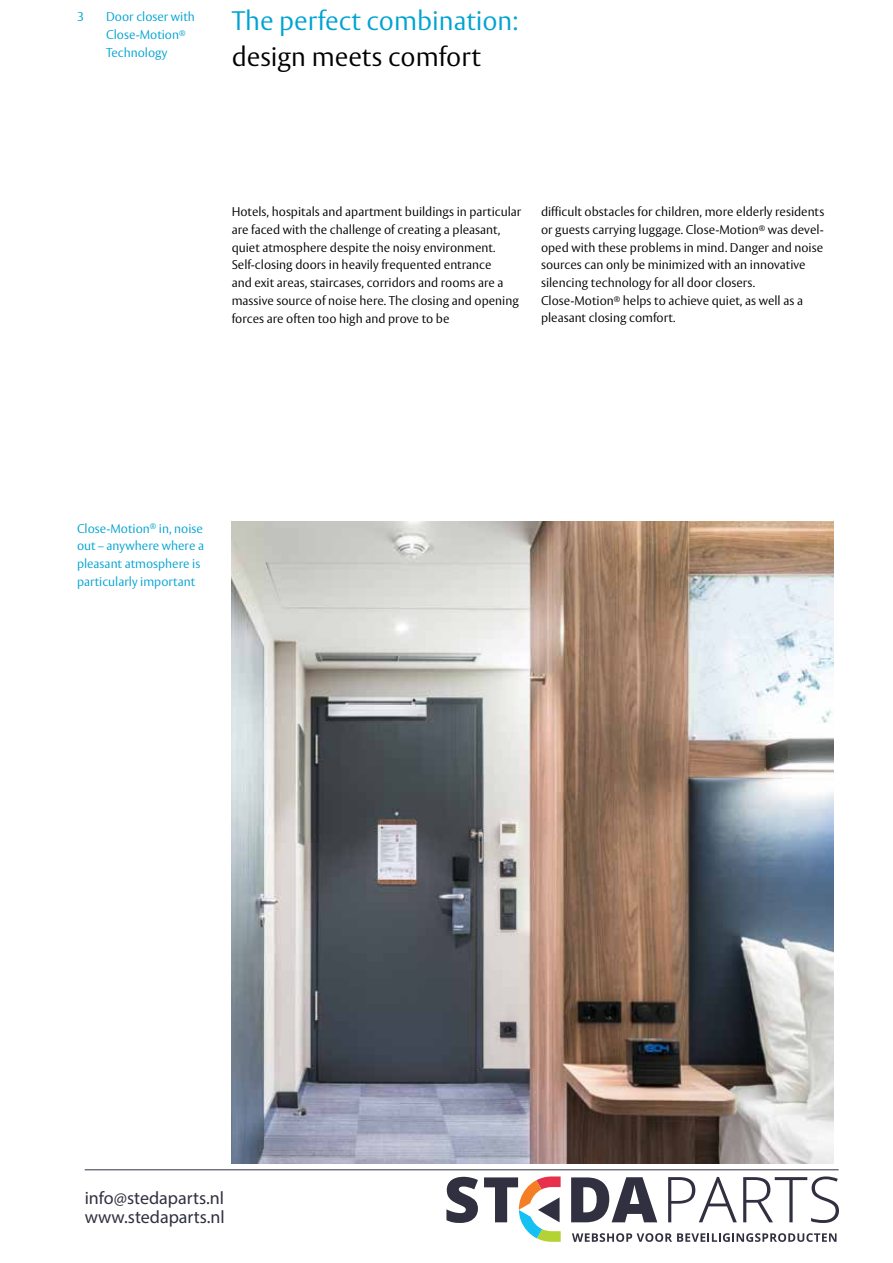
<style>
.page{position:relative;width:893px;height:1263px;background:#fff}
.page>*{position:absolute;margin:0;border:0;box-sizing:border-box;transform-origin:0 0}
.t1{font:300 26.55px "ASSA Vesta";color:#00a3d2}
.t2{font:300 26.55px "ASSA Vesta";color:#000}
.t3{font:18px/19.5px "Myriad Pro";color:#303141}
.t4{font:300 12.6px/17.7px "ASSA Vesta";color:#000}
.t5{font:300 12.6px/17.7px "ASSA Vesta";color:#00a3d2}
.t6{font:300 7.35px "ASSA Vesta";color:#00a3d2}
.t7{font:300 7.35px "ASSA Vesta";color:#000}
</style>
<div class="page">
<img style="left:232px;top:522px;width:602px;height:641px">
<svg style="left:572px;top:1233px;width:264px;height:9px"></svg>
<svg style="left:446px;top:1177px;width:32px;height:46px"></svg>
<svg style="left:571px;top:1177px;width:86px;height:45px"></svg>
<svg style="left:668px;top:1177px;width:69px;height:45px"></svg>
<svg style="left:743px;top:1176px;width:96px;height:47px"></svg>
<svg style="left:484px;top:1176px;width:77px;height:66px"></svg>
<hr style="left:85px;top:1169px;width:754px;height:1px;background:#303141">
<p class="t5" style="left:77px;top:9px;width:8px">3</p>
<p class="t5" style="left:106px;top:9px;width:90px">Door closer with</p>
<p class="t5" style="left:106px;top:26px;width:74px">Close-Motion<br>Technology</p>
<p class="t6" style="left:179px;top:28px;width:8px">R</p>
<h1 class="t1" style="left:232px;top:5px;width:288px">The perfect combination:</h1>
<h1 class="t2" style="left:232px;top:41px;width:251px">design meets comfort</h1>
<p class="t4" style="left:232px;top:204px;width:291px">Hotels, hospitals and apartment buildings in particular are faced with the challenge of creating a pleasant, quiet atmosphere despite the noisy environment.<br>Self-closing doors in heavily frequented entrance<br>and exit areas, staircases, corridors and rooms are a massive source of noise here. The closing and opening forces are often too high and prove to be</p>
<p class="t4" style="left:541px;top:204px;width:285px">difficult obstacles for children, more elderly residents</p>
<p class="t4" style="left:768px;top:221px;width:57px">was devel-</p>
<p class="t4" style="left:541px;top:221px;width:219px">or guests carrying luggage. Close-Motion</p>
<p class="t4" style="left:541px;top:257px;width:266px">sources can only be minimized with an innovative</p>
<p class="t4" style="left:541px;top:274px;width:215px">silencing technology for all door closers.</p>
<p class="t4" style="left:623px;top:292px;width:182px">helps to achieve quiet, as well as a</p>
<p class="t7" style="left:759px;top:223px;width:8px">®</p>
<p class="t4" style="left:541px;top:239px;width:284px">oped with these problems in mind. Danger and noise</p>
<p class="t4" style="left:541px;top:292px;width:136px">Close-Motion<br>pleasant closing comfort.</p>
<p class="t7" style="left:614px;top:294px;width:8px">®</p>
<p class="t5" style="left:77px;top:520px;width:129px">Close-Motion<br>out – anywhere where a pleasant atmosphere is particularly important</p>
<p class="t5" style="left:159px;top:520px;width:46px">in, noise</p>
<p class="t6" style="left:150px;top:521px;width:8px">®</p>
<h2 class="t3" style="left:85px;top:1188px;width:142px">info@stedaparts.nl www.stedaparts.nl</h2>
</div>
